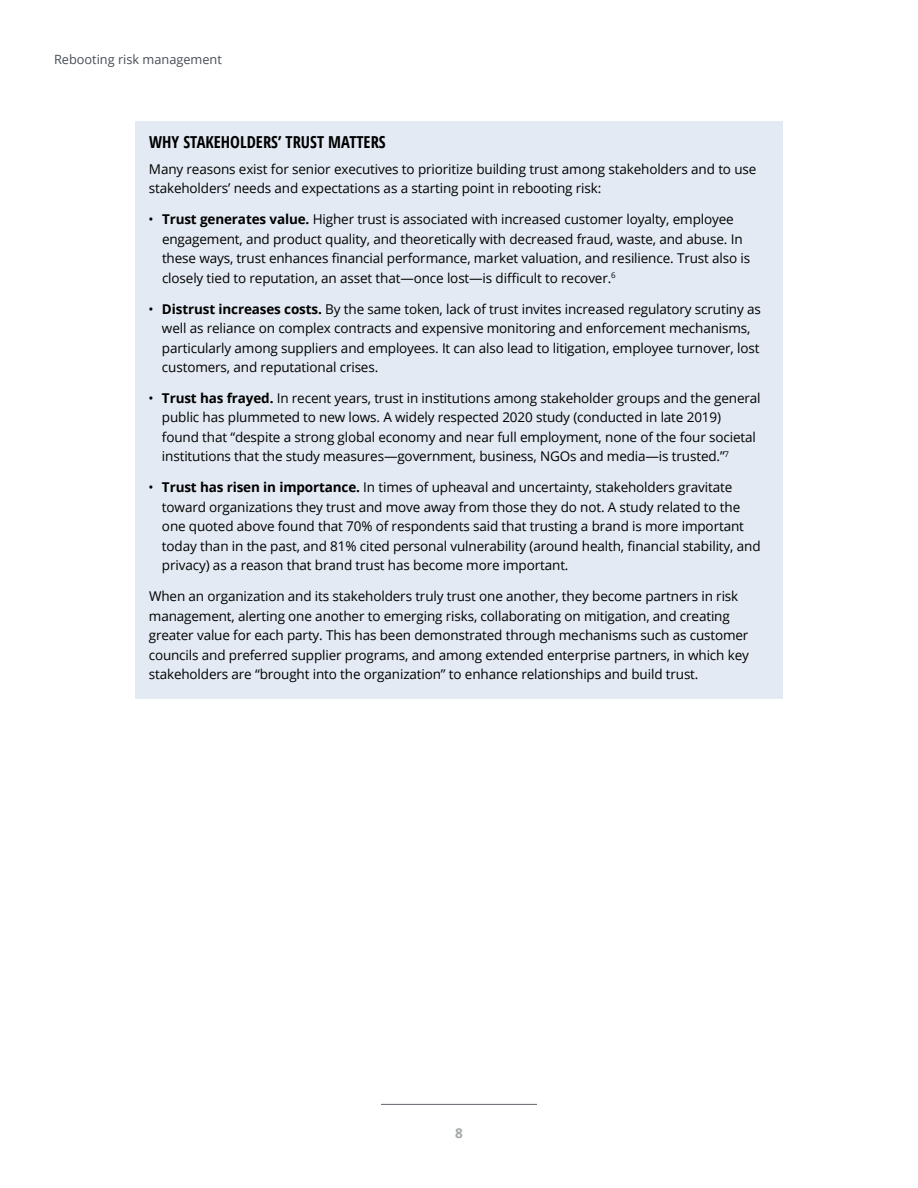
<style>
.page{position:relative;width:918px;height:1188px;background:#fff}
.page>*{position:absolute;margin:0;border:0;box-sizing:border-box;transform-origin:0 0}
.t1{font:700 16.5px "Open Sans Condensed";color:#000}
.t2{font:13.5px/19.5px "Open Sans";letter-spacing:-.01em;color:#000}
.t3{font:700 13.5px "Open Sans";color:#a3a7a9}
.t4{font:12.75px "Open Sans";color:#474c55}
.s1{font-weight:700}
</style>
<div class="page">
<hr style="left:381px;top:1104px;width:156px;height:1px;background:#5f636a">
<div style="left:135px;top:122px;width:648px;height:577px;background:#e3eaf3"></div>
<p class="t4" style="left:54px;top:50px;width:169px">Rebooting risk management</p>
<p class="t1" style="left:149px;top:130px;width:238px">WHY STAKEHOLDERS’ TRUST MATTERS</p>
<p class="t2" style="left:149px;top:159px;width:609px">Many reasons exist for senior executives to prioritize building trust among stakeholders and to use stakeholders’ needs and expectations as a starting point in rebooting risk:</p>
<p class="t2" style="left:162px;top:209px;width:590px;text-indent:-14px">• <span class="s1">Trust generates value.</span> Higher trust is associated with increased customer loyalty, employee engagement, and product quality, and theoretically with decreased fraud, waste, and abuse. In these ways, trust enhances financial performance, market valuation, and resilience. Trust also is closely tied to reputation, an asset that—once lost—is difficult to recover.<sup>6</sup></p>
<p class="t2" style="left:162px;top:299px;width:600px;text-indent:-14px">• <span class="s1">Distrust increases costs.</span> By the same token, lack of trust invites increased regulatory scrutiny as well as reliance on complex contracts and expensive monitoring and enforcement mechanisms, particularly among suppliers and employees. It can also lead to litigation, employee turnover, lost customers, and reputational crises.</p>
<p class="t2" style="left:162px;top:388px;width:600px;text-indent:-14px">• <span class="s1">Trust has frayed.</span> In recent years, trust in institutions among stakeholder groups and the general public has plummeted to new lows. A widely respected 2020 study (conducted in late 2019) found that “despite a strong global economy and near full employment, none of the four societal institutions that the study measures—government, business, NGOs and media—is trusted.”<sup>7</sup></p>
<p class="t2" style="left:162px;top:477px;width:600px;text-indent:-14px">• <span class="s1">Trust has risen in importance.</span> In times of upheaval and uncertainty, stakeholders gravitate toward organizations they trust and move away from those they do not. A study related to the one quoted above found that 70% of respondents said that trusting a brand is more important today than in the past, and 81% cited personal vulnerability (around health, financial stability, and privacy) as a reason that brand trust has become more important.</p>
<p class="t2" style="left:149px;top:586px;width:602px">When an organization and its stakeholders truly trust one another, they become partners in risk management, alerting one another to emerging risks, collaborating on mitigation, and creating greater value for each party. This has been demonstrated through mechanisms such as customer councils and preferred supplier programs, and among extended enterprise partners, in which key stakeholders are “brought into the organization” to enhance relationships and build trust.</p>
<p class="t3" style="left:455px;top:1123px;width:9px">8</p>
</div>
